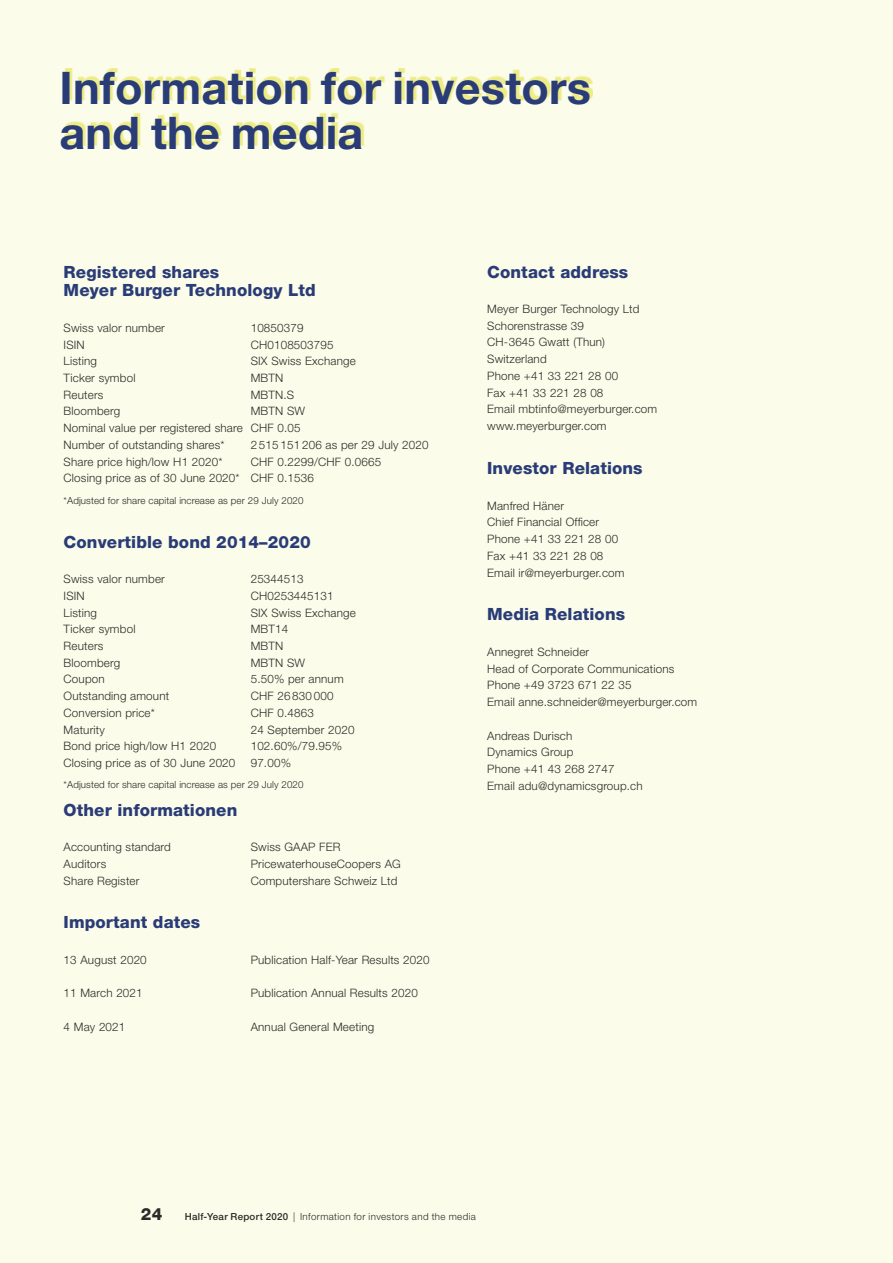
<style>
.page{position:relative;width:893px;height:1263px;background:#fbfce9}
.page>*{position:absolute;margin:0;border:0;box-sizing:border-box;transform-origin:0 0}
.t1{font:700 45px/45px "Helvetica Neue LT Pro";letter-spacing:.005em;color:#2a3c77}
.t2{font:800 16.8px/18.8px "Helvetica Neue LT Pro";letter-spacing:.005em;color:#2a3c77}
.t3{font:800 16.8px "Helvetica Neue LT Pro";color:#2b2b29}
.t4{font:300 11.7px/16.8px "Helvetica Neue LT Pro";letter-spacing:.015em;color:#2b2b29}
.t5{font:300 9.75px "Helvetica Neue LT Pro";letter-spacing:.01em;color:#2b2b29}
.t6{font:300 9.75px "Helvetica Neue LT Pro";letter-spacing:.04em;color:#2b2b29}
.s1{font-weight:500}
</style>
<div class="page">
<svg style="left:64px;top:68px;width:529px;height:78px"></svg>
<h1 class="t1" style="left:60px;top:64px;width:533px">Information for investors and the media</h1>
<h2 class="t2" style="left:64px;top:262px;width:254px">Registered shares<br>Meyer Burger Technology Ltd</h2>
<p class="t4" style="left:64px;top:319px;width:103px">Swiss valor number</p>
<p class="t4" style="left:251px;top:319px;width:54px">10850379</p>
<p class="t4" style="left:64px;top:336px;width:23px">ISIN</p>
<p class="t4" style="left:251px;top:336px;width:84px">CH0108503795</p>
<p class="t4" style="left:64px;top:352px;width:35px">Listing</p>
<p class="t4" style="left:251px;top:352px;width:107px">SIX Swiss Exchange</p>
<p class="t4" style="left:64px;top:369px;width:73px">Ticker symbol</p>
<p class="t4" style="left:251px;top:369px;width:34px">MBTN</p>
<p class="t4" style="left:64px;top:386px;width:41px">Reuters</p>
<p class="t4" style="left:251px;top:386px;width:45px">MBTN.S</p>
<p class="t4" style="left:64px;top:403px;width:58px">Bloomberg</p>
<p class="t4" style="left:64px;top:403px;width:243px;text-indent:187px">MBTN SW<br>Nominal value per registered share CHF 0.05<br>Number of outstanding shares*</p>
<p class="t4" style="left:251px;top:436px;width:179px">2 515 151 206 as per 29 July 2020</p>
<p class="t4" style="left:64px;top:453px;width:319px;text-indent:187px">CHF 0.2299/CHF 0.0665<br>Closing price as of 30 June 2020* CHF 0.1536</p>
<p class="t5" style="left:64px;top:494px;width:241px">*Adjusted for share capital increase as per 29 July 2020</p>
<h2 class="t2" style="left:64px;top:532px;width:249px">Convertible bond 2014–2020</h2>
<p class="t4" style="left:64px;top:570px;width:103px">Swiss valor number</p>
<p class="t4" style="left:251px;top:570px;width:54px">25344513</p>
<p class="t4" style="left:64px;top:587px;width:23px">ISIN</p>
<p class="t4" style="left:251px;top:587px;width:84px">CH0253445131</p>
<p class="t4" style="left:64px;top:604px;width:35px">Listing</p>
<p class="t4" style="left:251px;top:604px;width:107px">SIX Swiss Exchange</p>
<p class="t4" style="left:64px;top:620px;width:73px">Ticker symbol</p>
<p class="t4" style="left:251px;top:620px;width:39px">MBT14</p>
<p class="t4" style="left:64px;top:637px;width:41px">Reuters</p>
<p class="t4" style="left:251px;top:637px;width:34px">MBTN</p>
<p class="t4" style="left:64px;top:654px;width:58px">Bloomberg</p>
<p class="t4" style="left:251px;top:654px;width:56px">MBTN SW</p>
<p class="t4" style="left:64px;top:671px;width:43px">Coupon</p>
<p class="t4" style="left:251px;top:671px;width:94px">5.50% per annum</p>
<p class="t4" style="left:64px;top:687px;width:107px">Outstanding amount</p>
<p class="t4" style="left:251px;top:687px;width:84px">CHF 26 830 000</p>
<p class="t4" style="left:64px;top:704px;width:93px">Conversion price*</p>
<p class="t4" style="left:251px;top:704px;width:65px">CHF 0.4863</p>
<p class="t4" style="left:64px;top:721px;width:43px">Maturity</p>
<p class="t4" style="left:251px;top:721px;width:105px">24 September 2020</p>
<p class="t4" style="left:64px;top:737px;width:154px">Bond price high/low H1 2020</p>
<p class="t4" style="left:251px;top:737px;width:93px">102.60%/79.95%</p>
<p class="t4" style="left:64px;top:754px;width:173px">Closing price as of 30 June 2020</p>
<p class="t4" style="left:251px;top:754px;width:42px">97.00%</p>
<p class="t5" style="left:64px;top:779px;width:241px">*Adjusted for share capital increase as per 29 July 2020</p>
<h2 class="t2" style="left:64px;top:800px;width:175px">Other informationen</h2>
<p class="t4" style="left:64px;top:838px;width:109px">Accounting standard</p>
<p class="t4" style="left:251px;top:838px;width:91px">Swiss GAAP FER</p>
<p class="t4" style="left:64px;top:855px;width:44px">Auditors</p>
<p class="t4" style="left:251px;top:855px;width:152px">PricewaterhouseCoopers AG</p>
<p class="t4" style="left:64px;top:872px;width:77px">Share Register</p>
<p class="t4" style="left:251px;top:872px;width:148px">Computershare Schweiz Ltd</p>
<h2 class="t2" style="left:64px;top:913px;width:138px">Important dates</h2>
<p class="t4" style="left:64px;top:951px;width:85px">13 August 2020</p>
<p class="t4" style="left:251px;top:951px;width:180px">Publication Half-Year Results 2020</p>
<p class="t4" style="left:64px;top:984px;width:81px">11 March 2021</p>
<p class="t4" style="left:251px;top:984px;width:169px">Publication Annual Results 2020</p>
<p class="t4" style="left:64px;top:1018px;width:63px">4 May 2021</p>
<p class="t4" style="left:251px;top:1018px;width:125px">Annual General Meeting</p>
<p class="t4" style="left:64px;top:453px;width:160px">Share price high/low H1 2020*</p>
<h2 class="t2" style="left:487px;top:262px;width:143px">Contact address</h2>
<p class="t4" style="left:487px;top:300px;width:172px">Meyer Burger Technology Ltd<br>Schorenstrasse 39<br>CH-3645 Gwatt (Thun)<br>Switzerland<br>Phone +41 33 221 28 00<br>Fax +41 33 221 28 08<br>Email mbtinfo@meyerburger.com www.meyerburger.com</p>
<h2 class="t2" style="left:487px;top:459px;width:157px">Investor Relations</h2>
<p class="t4" style="left:487px;top:497px;width:139px">Manfred Häner<br>Chief Financial Officer<br>Phone +41 33 221 28 00<br>Fax +41 33 221 28 08<br>Email ir@meyerburger.com</p>
<h2 class="t2" style="left:487px;top:605px;width:139px">Media Relations</h2>
<p class="t4" style="left:487px;top:643px;width:212px">Annegret Schneider<br>Head of Corporate Communications<br>Phone +49 3723 671 22 35<br>Email anne.schneider@meyerburger.com</p>
<p class="t4" style="left:487px;top:727px;width:157px">Andreas Durisch<br>Dynamics Group<br>Phone +41 43 268 2747<br>Email adu@dynamicsgroup.ch</p>
<h2 class="t3" style="left:141px;top:1204px;width:23px">24</h2>
<p class="t6" style="left:185px;top:1211px;width:293px"><span class="s1">Half-Year Report 2020</span> | Information for investors and the media</p>
</div>
